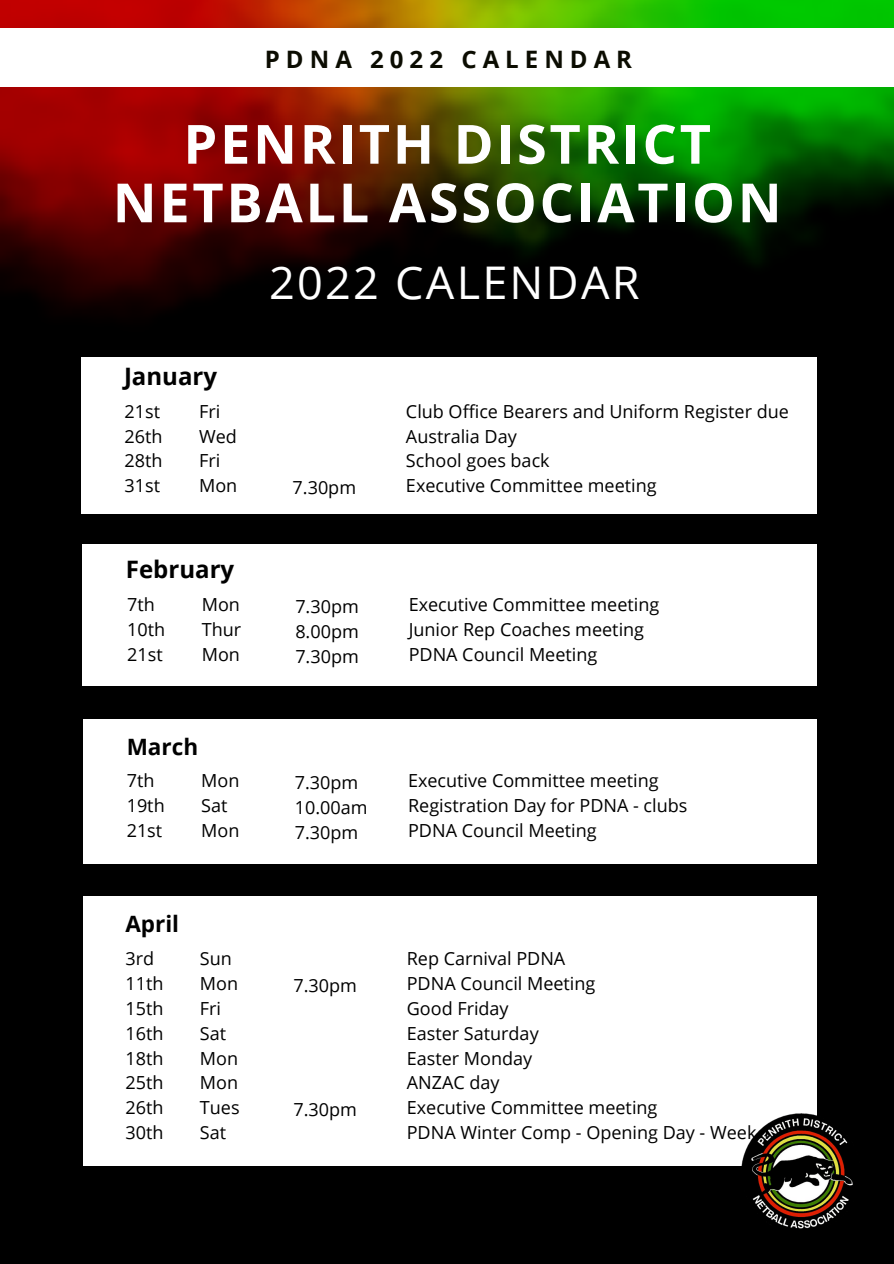
<style>
.page{position:relative;width:894px;height:1264px;background:#fff}
.page>*{position:absolute;margin:0;border:0;box-sizing:border-box;transform-origin:0 0}
.t1{font:700 54px/58.5px "Open Sans";letter-spacing:.05em;color:#fff;text-align:center}
.t2{font:45px "Open Sans";letter-spacing:.05em;color:#fff}
.t3{font:700 24px "Open Sans";letter-spacing:.25em;color:#0b0c01}
.t4{font:700 24px "Open Sans";color:#000}
.t5{font:700 22.5px "Open Sans";color:#000}
.t6{font:18px "Open Sans";color:#000}
</style>
<div class="page">
<div style="left:0;top:0;width:893px;height:1263px;background:#000"></div>
<img style="left:0;top:0;width:893px;height:311px">
<div style="left:81px;top:357px;width:735px;height:156px;background:#fff"></div>
<div style="left:84px;top:896px;width:733px;height:269px;background:#fff"></div>
<img style="left:729px;top:1113px;width:124px;height:116px">
<div style="left:82px;top:544px;width:734px;height:142px;background:#fff"></div>
<div style="left:0;top:29px;width:893px;height:57px;background:#fff"></div>
<div style="left:84px;top:719px;width:733px;height:144px;background:#fff"></div>
<p class="t3" style="left:265px;top:42px;width:368px">PDNA 2022 CALENDAR</p>
<p class="t1" style="left:113px;top:113px;width:670px">PENRITH DISTRICT<br>NETBALL ASSOCIATION</p>
<p class="t4" style="left:124px;top:360px;width:95px">January</p>
<p class="t2" style="left:269px;top:251px;width:372px">2022 CALENDAR</p>
<p class="t6" style="left:125px;top:398px;width:37px">21st</p>
<p class="t6" style="left:125px;top:423px;width:39px">26th</p>
<p class="t6" style="left:125px;top:448px;width:39px">28th</p>
<p class="t6" style="left:125px;top:473px;width:37px">31st</p>
<p class="t6" style="left:199px;top:398px;width:23px">Fri</p>
<p class="t6" style="left:199px;top:423px;width:39px">Wed</p>
<p class="t6" style="left:199px;top:448px;width:23px">Fri</p>
<p class="t6" style="left:199px;top:473px;width:40px">Mon</p>
<p class="t6" style="left:292px;top:475px;width:65px">7.30pm</p>
<p class="t4" style="left:126px;top:553px;width:110px">February</p>
<p class="t6" style="left:127px;top:591px;width:29px">7th</p>
<p class="t6" style="left:127px;top:616px;width:39px">10th</p>
<p class="t6" style="left:127px;top:641px;width:37px">21st</p>
<p class="t6" style="left:202px;top:591px;width:40px">Mon</p>
<p class="t6" style="left:202px;top:616px;width:41px">Thur</p>
<p class="t6" style="left:202px;top:641px;width:40px">Mon</p>
<p class="t5" style="left:127px;top:730px;width:73px">March</p>
<p class="t6" style="left:127px;top:768px;width:29px">7th</p>
<p class="t6" style="left:127px;top:793px;width:39px">19th</p>
<p class="t6" style="left:127px;top:817px;width:37px">21st</p>
<p class="t6" style="left:201px;top:768px;width:40px">Mon</p>
<p class="t6" style="left:201px;top:793px;width:28px">Sat</p>
<p class="t6" style="left:201px;top:817px;width:40px">Mon</p>
<p class="t5" style="left:125px;top:907px;width:55px">April</p>
<p class="t6" style="left:125px;top:946px;width:30px">3rd</p>
<p class="t6" style="left:125px;top:971px;width:39px">11th</p>
<p class="t6" style="left:125px;top:995px;width:39px">15th</p>
<p class="t6" style="left:125px;top:1020px;width:39px">16th</p>
<p class="t6" style="left:125px;top:1045px;width:39px">18th</p>
<p class="t6" style="left:125px;top:1070px;width:39px">25th</p>
<p class="t6" style="left:125px;top:1094px;width:39px">26th</p>
<p class="t6" style="left:125px;top:1119px;width:39px">30th</p>
<p class="t6" style="left:200px;top:946px;width:33px">Sun</p>
<p class="t6" style="left:200px;top:971px;width:40px">Mon</p>
<p class="t6" style="left:200px;top:995px;width:23px">Fri</p>
<p class="t6" style="left:200px;top:1020px;width:28px">Sat</p>
<p class="t6" style="left:200px;top:1045px;width:40px">Mon</p>
<p class="t6" style="left:200px;top:1070px;width:40px">Mon</p>
<p class="t6" style="left:200px;top:1094px;width:41px">Tues</p>
<p class="t6" style="left:200px;top:1119px;width:28px">Sat</p>
<p class="t6" style="left:295px;top:593px;width:65px">7.30pm</p>
<p class="t6" style="left:295px;top:618px;width:65px">8.00pm</p>
<p class="t6" style="left:295px;top:643px;width:65px">7.30pm</p>
<p class="t6" style="left:295px;top:770px;width:65px">7.30pm</p>
<p class="t6" style="left:295px;top:794px;width:74px">10.00am</p>
<p class="t6" style="left:295px;top:819px;width:65px">7.30pm</p>
<p class="t6" style="left:293px;top:972px;width:65px">7.30pm</p>
<p class="t6" style="left:293px;top:1096px;width:65px">7.30pm</p>
<p class="t6" style="left:406px;top:398px;width:384px">Club Office Bearers and Uniform Register due</p>
<p class="t6" style="left:406px;top:423px;width:112px">Australia Day</p>
<p class="t6" style="left:406px;top:448px;width:145px">School goes back</p>
<p class="t6" style="left:406px;top:473px;width:252px">Executive Committee meeting</p>
<p class="t6" style="left:408px;top:591px;width:252px">Executive Committee meeting</p>
<p class="t6" style="left:408px;top:616px;width:237px">Junior Rep Coaches meeting</p>
<p class="t6" style="left:408px;top:641px;width:190px">PDNA Council Meeting</p>
<p class="t6" style="left:408px;top:768px;width:252px">Executive Committee meeting</p>
<p class="t6" style="left:408px;top:793px;width:281px">Registration Day for PDNA - clubs</p>
<p class="t6" style="left:408px;top:817px;width:190px">PDNA Council Meeting</p>
<p class="t6" style="left:406px;top:946px;width:160px">Rep Carnival PDNA</p>
<p class="t6" style="left:406px;top:971px;width:190px">PDNA Council Meeting</p>
<p class="t6" style="left:406px;top:995px;width:103px">Good Friday</p>
<p class="t6" style="left:406px;top:1020px;width:133px">Easter Saturday</p>
<p class="t6" style="left:406px;top:1045px;width:127px">Easter Monday</p>
<p class="t6" style="left:406px;top:1070px;width:94px">ANZAC day</p>
<p class="t6" style="left:406px;top:1094px;width:252px">Executive Committee meeting</p>
<p class="t6" style="left:406px;top:1119px;width:366px">PDNA Winter Comp - Opening Day - Week 1</p>
</div>
